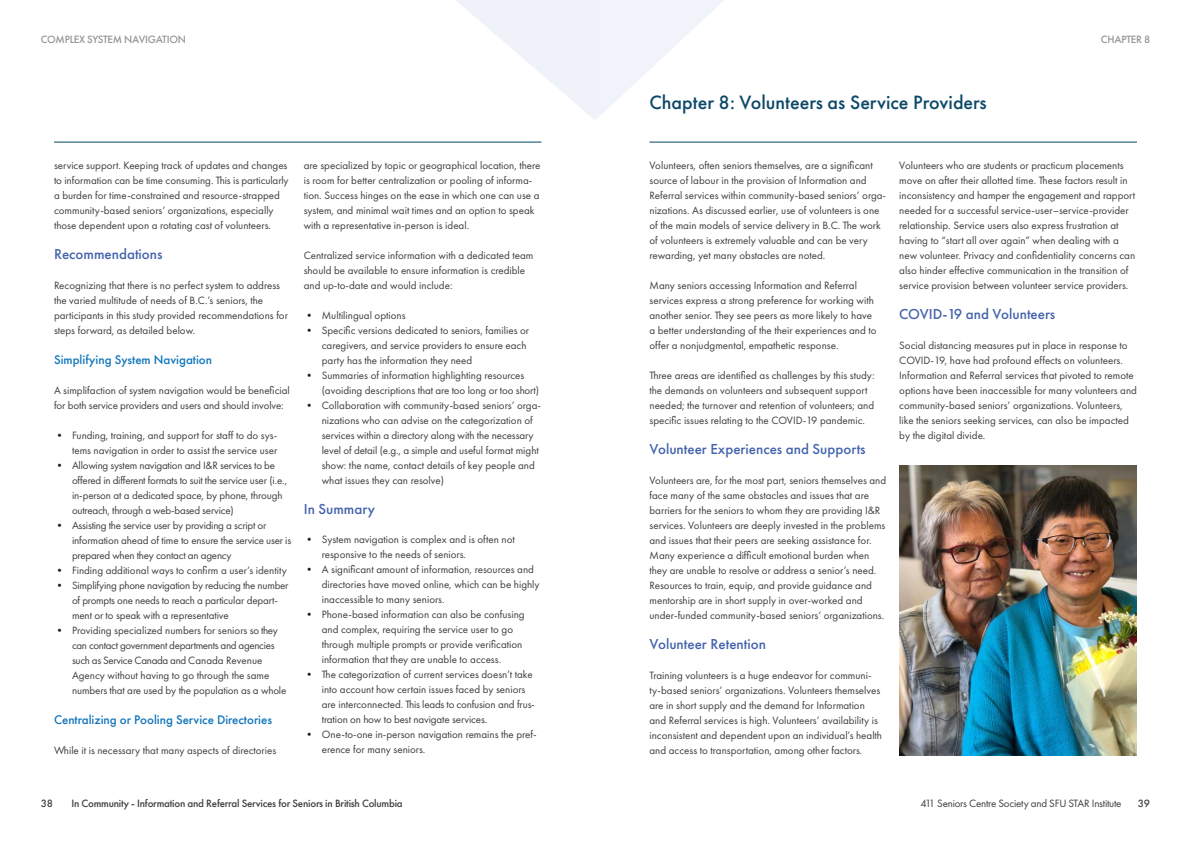
<style>
.page{position:relative;width:1191px;height:842px;background:#fff}
.page>*{position:absolute;margin:0;border:0;box-sizing:border-box;transform-origin:0 0}
.t1{font:500 20px "Futura PT";color:#0b4868}
.t2{font:500 15px "Futura PT";color:#4463ab}
.t3{font:500 13px "Futura PT";color:#1074bc}
.t4{font:11px/15px "Futura PT";color:#3e3e3f}
.t5{font:11px/15px "Futura PT";letter-spacing:-.02em;color:#3e3e3f}
.t6{font:500 11px "Futura PT";letter-spacing:-.02em;color:#3e3e3f}
.t7{font:500 11px "Futura PT";letter-spacing:-.02em;color:#939598}
.s1{color:#231f20}
</style>
<div class="page">
<svg style="left:456px;top:0;width:268px;height:120px"></svg>
<hr style="left:54px;top:142px;width:487px;height:1px;background:#034867">
<hr style="left:649px;top:142px;width:488px;height:1px;background:#034867">
<img style="left:899px;top:465px;width:238px;height:290px">
<p class="t7" style="left:41px;top:33px;width:147px">COMPLEX SYSTEM NAVIGATION</p>
<p class="t7" style="left:1100px;top:33px;width:51px">CHAPTER 8</p>
<p class="t4" style="left:54px;top:157px;width:236px">service support. Keeping track of updates and changes to information can be time consuming. This is particularly a burden for time-constrained and resource-strapped community-based seniors’ organizations, especially those dependent upon a rotating cast of volunteers.</p>
<p class="t2" style="left:54px;top:245px;width:110px">Recommendations</p>
<p class="t4" style="left:54px;top:277px;width:235px">Recognizing that there is no perfect system to address the varied multitude of needs of B.C.’s seniors, the participants in this study provided recommendations for steps forward, as detailed below.</p>
<p class="t3" style="left:54px;top:352px;width:160px">Simplifying System Navigation</p>
<p class="t4" style="left:54px;top:382px;width:237px">A simplifaction of system navigation would be beneficial for both service providers and users and should involve:</p>
<p class="t4" style="left:54px;top:427px;width:225px;text-align:right"><span class="s1">•</span> Funding, training, and support for staff to do sys&shy;tems navigation in order to assist the service user</p>
<p class="t5" style="left:72px;top:457px;width:217px;text-indent:-18px"><span class="s1">•</span> Allowing system navigation and I&amp;R services to be offered in different formats to suit the service user (i.e., in-person at a dedicated space, by phone, through outreach, through a web-based service)</p>
<p class="t5" style="left:72px;top:517px;width:221px;text-indent:-18px"><span class="s1">•</span> Assisting the service user by providing a script or information ahead of time to ensure the service user is prepared when they contact an agency</p>
<p class="t4" style="left:54px;top:562px;width:234px"><span class="s1">•</span> Finding additional ways to confirm a user’s identity</p>
<p class="t5" style="left:72px;top:577px;width:218px;text-indent:-18px"><span class="s1">•</span> Simplifying phone navigation by reducing the number of prompts one needs to reach a particular depart&shy;ment or to speak with a representative</p>
<p class="t4" style="left:72px;top:622px;width:216px;text-indent:-18px"><span class="s1">•</span> Providing specialized numbers for seniors so they can contact government departments and agencies such as Service Canada and Canada Revenue Agency without having to go through the same numbers that are used by the population as a whole</p>
<p class="t3" style="left:54px;top:712px;width:220px">Centralizing or Pooling Service Directories</p>
<p class="t4" style="left:54px;top:742px;width:224px">While it is necessary that many aspects of directories</p>
<p class="t4" style="left:304px;top:157px;width:238px">are specialized by topic or geographical location, there is room for better centralization or pooling of informa&shy;tion. Success hinges on the ease in which one can use a system, and minimal wait times and an option to speak with a representative in-person is ideal.</p>
<p class="t4" style="left:304px;top:247px;width:231px">Centralized service information with a dedicated team should be available to ensure information is credible and up-to-date and would include:</p>
<p class="t4" style="left:304px;top:307px;width:103px"><span class="s1">•</span> Multilingual options</p>
<p class="t4" style="left:322px;top:322px;width:209px;text-indent:-18px"><span class="s1">•</span> Specific versions dedicated to seniors, families or caregivers, and service providers to ensure each party has the information they need</p>
<p class="t4" style="left:322px;top:367px;width:219px;text-indent:-18px"><span class="s1">•</span> Summaries of information highlighting resources (avoiding descriptions that are too long or too short)</p>
<p class="t4" style="left:322px;top:397px;width:221px;text-indent:-18px"><span class="s1">•</span> Collaboration with community-based seniors’ orga&shy;nizations who can advise on the categorization of services within a directory along with the necessary level of detail (e.g., a simple and useful format might show: the name, contact details of key people and what issues they can resolve)</p>
<p class="t2" style="left:304px;top:500px;width:73px">In Summary</p>
<p class="t4" style="left:322px;top:531px;width:194px;text-indent:-18px"><span class="s1">•</span> System navigation is complex and is often not responsive to the needs of seniors.</p>
<p class="t4" style="left:322px;top:561px;width:219px;text-indent:-18px"><span class="s1">•</span> A significant amount of information, resources and directories have moved online, which can be highly inaccessible to many seniors.</p>
<p class="t4" style="left:322px;top:606px;width:204px;text-indent:-18px"><span class="s1">•</span> Phone-based information can also be confusing and complex, requiring the service user to go through multiple prompts or provide verification information that they are unable to access.</p>
<p class="t4" style="left:322px;top:666px;width:215px;text-indent:-18px"><span class="s1">•</span> The categorization of current services doesn’t take into account how certain issues faced by seniors are interconnected. This leads to confusion and frus&shy;tration on how to best navigate services.</p>
<p class="t4" style="left:322px;top:726px;width:216px;text-indent:-18px"><span class="s1">•</span> One-to-one in-person navigation remains the pref&shy;erence for many seniors.</p>
<p class="t1" style="left:649px;top:90px;width:339px">Chapter 8: Volunteers as Service Providers</p>
<p class="t4" style="left:649px;top:157px;width:238px">Volunteers, often seniors themselves, are a significant source of labour in the provision of Information and Referral services within community-based seniors’ orga&shy;nizations. As discussed earlier, use of volunteers is one of the main models of service delivery in B.C. The work of volunteers is extremely valuable and can be very rewarding, yet many obstacles are noted.</p>
<p class="t4" style="left:649px;top:278px;width:229px">Many seniors accessing Information and Referral services express a strong preference for working with another senior. They see peers as more likely to have a better understanding of the their experiences and to offer a nonjudgmental, empathetic response.</p>
<p class="t4" style="left:649px;top:368px;width:226px">Three areas are identified as challenges by this study: the demands on volunteers and subsequent support needed; the turnover and retention of volunteers; and specific issues relating to the COVID-19 pandemic.</p>
<p class="t2" style="left:649px;top:440px;width:218px">Volunteer Experiences and Supports</p>
<p class="t4" style="left:649px;top:472px;width:238px">Volunteers are, for the most part, seniors themselves and face many of the same obstacles and issues that are barriers for the seniors to whom they are providing I&amp;R services. Volunteers are deeply invested in the problems and issues that their peers are seeking assistance for.<br>Many experience a difficult emotional burden when they are unable to resolve or address a senior’s need.<br>Resources to train, equip, and provide guidance and mentorship are in short supply in over-worked and under-funded community-based seniors’ organizations.</p>
<p class="t2" style="left:649px;top:635px;width:118px">Volunteer Retention</p>
<p class="t4" style="left:649px;top:667px;width:234px">Training volunteers is a huge endeavor for communi&shy;ty-based seniors’ organizations. Volunteers themselves are in short supply and the demand for Information and Referral services is high. Volunteers’ availability is inconsistent and dependent upon an individual’s health and access to transportation, among other factors.</p>
<p class="t4" style="left:899px;top:158px;width:237px">Volunteers who are students or practicum placements move on after their allotted time. These factors result in inconsistency and hamper the engagement and rapport needed for a successful service-user–service-provider relationship. Service users also express frustration at having to “start all over again” when dealing with a new volunteer. Privacy and confidentiality concerns can also hinder effective communication in the transition of service provision between volunteer service providers.</p>
<p class="t2" style="left:899px;top:305px;width:157px">COVID-19 and Volunteers</p>
<p class="t4" style="left:899px;top:337px;width:239px">Social distancing measures put in place in response to COVID-19, have had profound effects on volunteers.<br>Information and Referral services that pivoted to remote options have been inaccessible for many volunteers and community-based seniors’ organizations. Volunteers, like the seniors seeking services, can also be impacted by the digital divide.</p>
<p class="t6" style="left:71px;top:796px;width:333px">In Community - Information and Referral Services for Seniors in British Columbia</p>
<p class="t5" style="left:920px;top:795px;width:203px">411 Seniors Centre Society and SFU STAR Institute</p>
<p class="t6" style="left:41px;top:796px;width:14px">38</p>
<p class="t6" style="left:1138px;top:796px;width:14px">39</p>
</div>
